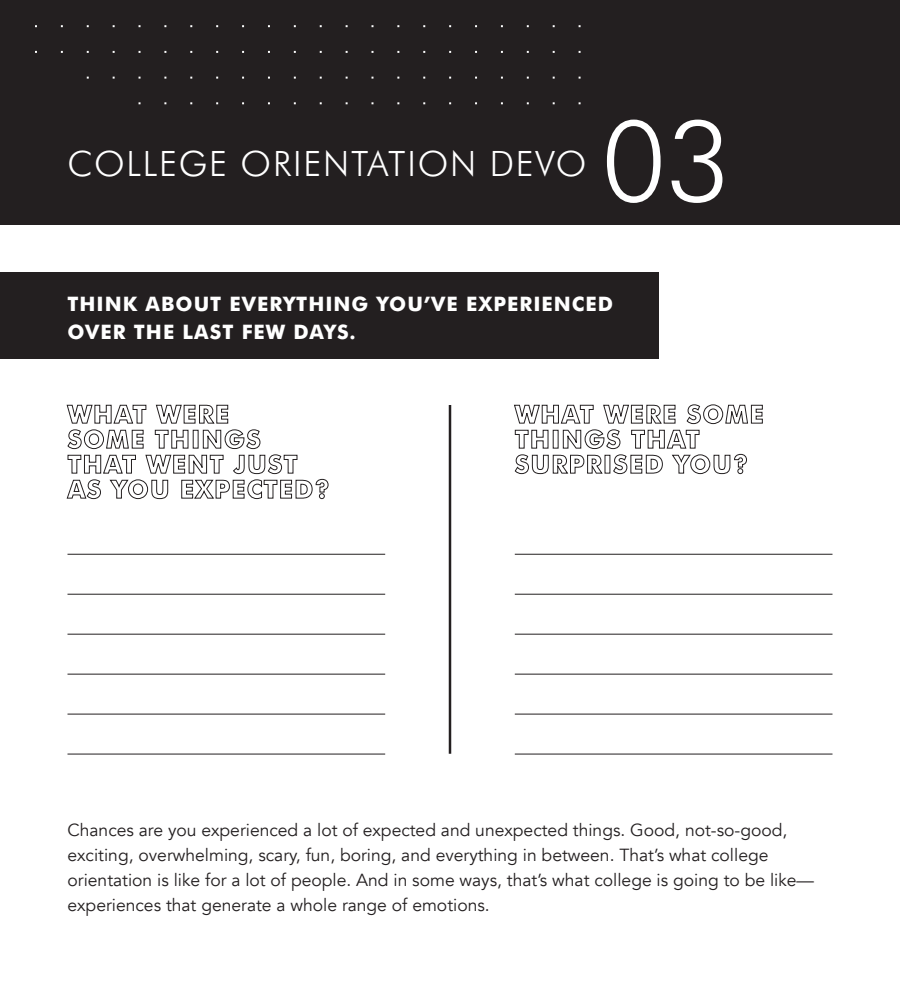
<style>
.page{position:relative;width:900px;height:990px;background:#fff}
.page>*{position:absolute;margin:0;border:0;box-sizing:border-box;transform-origin:0 0}
.t1{font:300 112.5px "Futura BT";color:#fff}
.t2{font:300 35px "Futura BT";letter-spacing:.05em;color:#fff}
.t3{font:700 20px/27.5px "Futura BT";letter-spacing:.05em;color:#fff}
.t4{font:17.5px/25px "Avenir";color:#231f20}
</style>
<div class="page">
<div style="left:0;top:0;width:900px;height:225px;background:#231f20"></div>
<div style="left:0;top:272px;width:659px;height:86px;background:#231f20"></div>
<svg style="left:66px;top:404px;width:263px;height:95px"></svg>
<svg style="left:514px;top:404px;width:249px;height:70px"></svg>
<hr style="left:449px;top:405px;width:2px;height:349px;background:#231f20">
<hr style="left:68px;top:554px;width:317px;height:1px;background:#231f20">
<hr style="left:515px;top:554px;width:317px;height:1px;background:#231f20">
<hr style="left:68px;top:594px;width:317px;height:1px;background:#231f20">
<hr style="left:515px;top:594px;width:317px;height:1px;background:#231f20">
<hr style="left:68px;top:634px;width:317px;height:1px;background:#231f20">
<hr style="left:515px;top:634px;width:317px;height:1px;background:#231f20">
<hr style="left:68px;top:674px;width:317px;height:1px;background:#231f20">
<hr style="left:515px;top:674px;width:317px;height:1px;background:#231f20">
<hr style="left:68px;top:714px;width:317px;height:1px;background:#231f20">
<hr style="left:515px;top:714px;width:317px;height:1px;background:#231f20">
<hr style="left:68px;top:754px;width:317px;height:1px;background:#231f20">
<hr style="left:515px;top:754px;width:317px;height:1px;background:#231f20">
<h2 class="t2" style="left:68px;top:142px;width:521px">COLLEGE ORIENTATION DEVO</h2>
<h1 class="t1" style="left:601px;top:92px;width:131px">03</h1>
<p class="t3" style="left:68px;top:290px;width:547px">THINK ABOUT EVERYTHING YOU’VE EXPERIENCED<br>OVER THE LAST FEW DAYS.</p>
<p class="t4" style="left:68px;top:818px;width:748px">Chances are you experienced a lot of expected and unexpected things. Good, not-so-good, exciting, overwhelming, scary, fun, boring, and everything in between. That’s what college orientation is like for a lot of people. And in some ways, that’s what college is going to be like— experiences that generate a whole range of emotions.</p>
</div>
